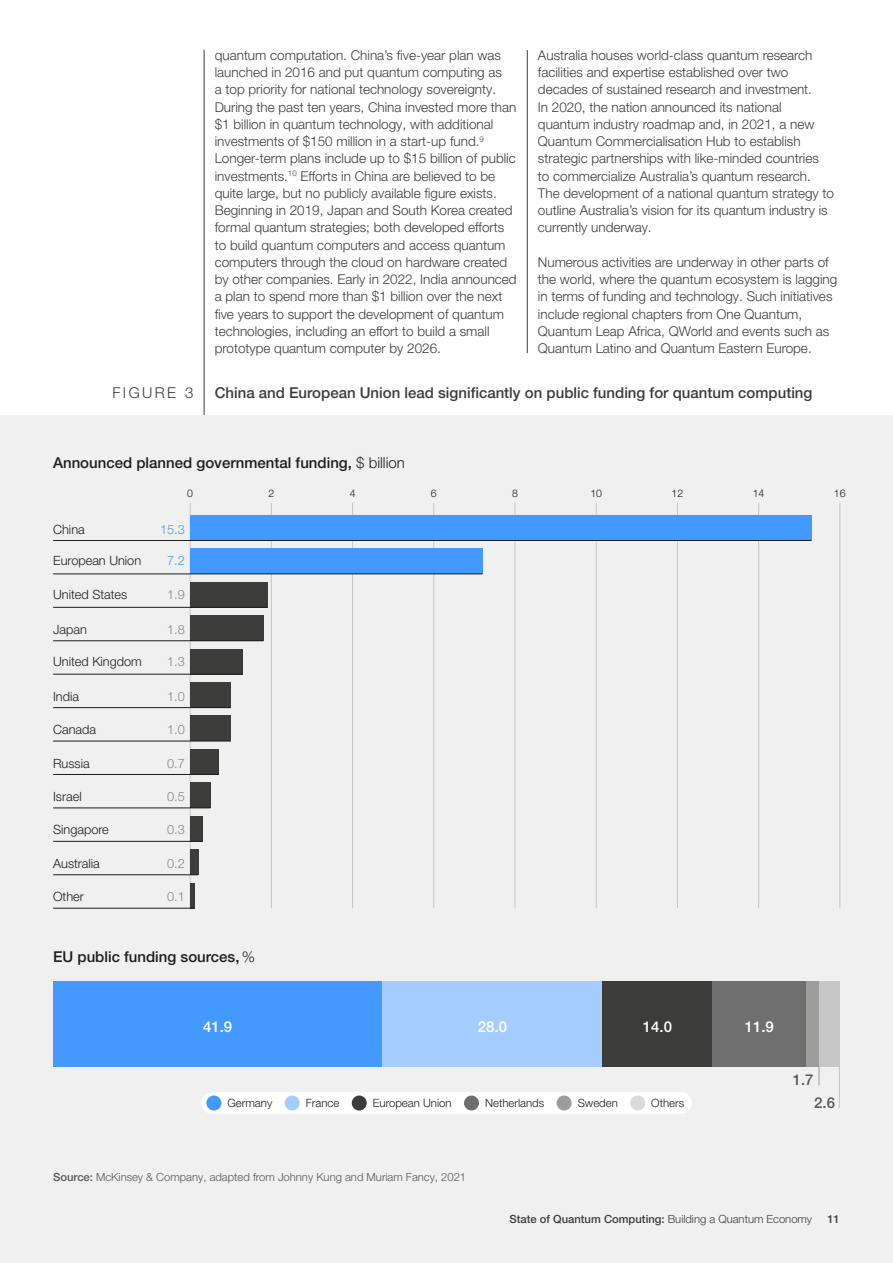
<style>
.page{position:relative;width:893px;height:1263px;background:#fff}
.page>*{position:absolute;margin:0;border:0;box-sizing:border-box;transform-origin:0 0}
.t1{font:500 15px "Helvetica Neue LT Pro";color:#3c3c3b}
.t2{font:500 15px "Helvetica Neue LT Pro";color:#1d1d1b}
.t3{font:500 15px "Helvetica Neue LT Pro";color:#fff}
.t4{font:300 15px "Helvetica Neue LT Pro";letter-spacing:.16em;color:#3c3c3b}
.t5{font:500 15px "Helvetica Neue LT Pro";color:#575756}
.t6{font:300 13.5px/17.2px "Helvetica Neue LT Pro";color:#3c3c3b}
.t7{font:300 12.75px "Helvetica Neue LT Pro";color:#1d1d1b}
.t8{font:300 12.75px "Helvetica Neue LT Pro";color:#868686}
.t9{font:300 12.75px "Helvetica Neue LT Pro";color:#4399ff}
.t10{font:300 11.4px "Helvetica Neue LT Pro";color:#1d1d1b}
.t11{font:300 11.25px "Helvetica Neue LT Pro";color:#575756}
.t12{font:500 11.25px "Helvetica Neue LT Pro";color:#3c3c3b}
.t13{font:300 10.5px "Helvetica Neue LT Pro";color:#1d1d1b}
.s1{font-weight:300}
.s2{font-weight:500}
</style>
<div class="page">
<hr style="left:204px;top:50px;width:1px;height:885px;background:#3c3c3b">
<hr style="left:527px;top:50px;width:1px;height:303px;background:#3c3c3b">
<div style="left:0;top:415px;width:893px;height:848px;background:#f0f0f0"></div>
<hr style="left:190px;top:503px;width:1px;height:405px;background:#c6c6c5">
<hr style="left:271px;top:503px;width:1px;height:405px;background:#c6c6c5">
<hr style="left:352px;top:503px;width:1px;height:405px;background:#c6c6c5">
<hr style="left:434px;top:503px;width:1px;height:405px;background:#c6c6c5">
<hr style="left:515px;top:503px;width:1px;height:405px;background:#c6c6c5">
<hr style="left:596px;top:503px;width:1px;height:405px;background:#c6c6c5">
<hr style="left:677px;top:503px;width:1px;height:405px;background:#c6c6c5">
<hr style="left:758px;top:503px;width:1px;height:405px;background:#c6c6c5">
<hr style="left:840px;top:503px;width:1px;height:405px;background:#c6c6c5">
<div style="left:201px;top:1092px;width:491px;height:22px;background:#fff;border-radius:11px"></div>
<div style="left:206px;top:1095px;width:15px;height:15px;background:#4399ff;border-radius:50%"></div>
<div style="left:285px;top:1095px;width:15px;height:15px;background:#a4ccff;border-radius:50%"></div>
<div style="left:352px;top:1095px;width:15px;height:15px;background:#3c3c3b;border-radius:50%"></div>
<div style="left:464px;top:1095px;width:15px;height:15px;background:#706f6f;border-radius:50%"></div>
<div style="left:557px;top:1095px;width:15px;height:15px;background:#9d9d9c;border-radius:50%"></div>
<div style="left:630px;top:1095px;width:15px;height:15px;background:#dadada;border-radius:50%"></div>
<div style="left:190px;top:515px;width:621px;height:25px;background:#4399ff"></div>
<div style="left:190px;top:548px;width:292px;height:26px;background:#4399ff"></div>
<div style="left:190px;top:582px;width:77px;height:25px;background:#3c3c3b"></div>
<div style="left:190px;top:615px;width:73px;height:26px;background:#3c3c3b"></div>
<div style="left:190px;top:649px;width:53px;height:25px;background:#3c3c3b"></div>
<div style="left:190px;top:682px;width:41px;height:26px;background:#3c3c3b"></div>
<div style="left:190px;top:716px;width:41px;height:25px;background:#3c3c3b"></div>
<div style="left:190px;top:749px;width:29px;height:25px;background:#3c3c3b"></div>
<div style="left:190px;top:782px;width:20px;height:26px;background:#3c3c3b"></div>
<div style="left:190px;top:816px;width:12px;height:25px;background:#3c3c3b"></div>
<div style="left:190px;top:849px;width:8px;height:26px;background:#3c3c3b"></div>
<hr style="left:190px;top:883px;width:4px;height:25px;background:#3c3c3b">
<hr style="left:53px;top:540px;width:758px;height:1px;background:#1d1d1b">
<hr style="left:53px;top:574px;width:429px;height:1px;background:#1d1d1b">
<hr style="left:53px;top:607px;width:214px;height:1px;background:#1d1d1b">
<hr style="left:53px;top:640px;width:210px;height:1px;background:#1d1d1b">
<hr style="left:53px;top:674px;width:190px;height:1px;background:#1d1d1b">
<hr style="left:53px;top:707px;width:178px;height:1px;background:#1d1d1b">
<hr style="left:53px;top:741px;width:178px;height:1px;background:#1d1d1b">
<hr style="left:53px;top:774px;width:166px;height:1px;background:#1d1d1b">
<hr style="left:53px;top:808px;width:157px;height:1px;background:#1d1d1b">
<hr style="left:53px;top:841px;width:149px;height:1px;background:#1d1d1b">
<hr style="left:53px;top:874px;width:145px;height:1px;background:#1d1d1b">
<hr style="left:53px;top:908px;width:141px;height:1px;background:#1d1d1b">
<div style="left:53px;top:981px;width:329px;height:85px;background:#4399ff"></div>
<div style="left:382px;top:981px;width:220px;height:85px;background:#a4ccff"></div>
<div style="left:602px;top:981px;width:110px;height:85px;background:#3c3c3b"></div>
<div style="left:712px;top:981px;width:94px;height:85px;background:#706f6f"></div>
<div style="left:806px;top:981px;width:13px;height:85px;background:#9d9d9c"></div>
<div style="left:819px;top:981px;width:21px;height:85px;background:#c6c6c6"></div>
<svg style="left:819px;top:1066px;width:1px;height:19px"></svg>
<hr style="left:839px;top:1066px;width:1px;height:42px;background:#c6c6c6">
<p class="t6" style="left:215px;top:46px;width:303px">quantum computation. China’s five-year plan was launched in 2016 and put quantum computing as<br>a top priority for national technology sovereignty.<br>During the past ten years, China invested more than $1 billion in quantum technology, with additional investments of $150 million in a start-up fund.<sup>9<br></sup>Longer-term plans include up to $15 billion of public investments.<sup>10</sup> Efforts in China are believed to be quite large, but no publicly available figure exists.<br>Beginning in 2019, Japan and South Korea created formal quantum strategies; both developed efforts to build quantum computers and access quantum computers through the cloud on hardware created by other companies. Early in 2022, India announced a plan to spend more than $1 billion over the next five years to support the development of quantum technologies, including an effort to build a small prototype quantum computer by 2026.</p>
<p class="t6" style="left:538px;top:46px;width:298px">Australia houses world-class quantum research facilities and expertise established over two decades of sustained research and investment.<br>In 2020, the nation announced its national quantum industry roadmap and, in 2021, a new Quantum Commercialisation Hub to establish strategic partnerships with like-minded countries<br>to commercialize Australia’s quantum research.<br>The development of a national quantum strategy to outline Australia’s vision for its quantum industry is currently underway.</p>
<p class="t6" style="left:538px;top:253px;width:301px">Numerous activities are underway in other parts of the world, where the quantum ecosystem is lagging in terms of funding and technology. Such initiatives include regional chapters from One Quantum, Quantum Leap Africa, QWorld and events such as Quantum Latino and Quantum Eastern Europe.</p>
<p class="t4" style="left:112px;top:384px;width:82px">FIGURE 3</p>
<p class="t1" style="left:215px;top:384px;width:599px">China and European Union lead significantly on public funding for quantum computing</p>
<p class="t2" style="left:53px;top:453px;width:353px">Announced planned governmental funding, <span class="s1">$ billion</span></p>
<p class="t7" style="left:53px;top:521px;width:33px">China</p>
<p class="t13" style="left:187px;top:486px;width:7px">0</p>
<p class="t13" style="left:268px;top:486px;width:7px">2</p>
<p class="t13" style="left:350px;top:486px;width:7px">4</p>
<p class="t13" style="left:431px;top:486px;width:7px">6</p>
<p class="t13" style="left:512px;top:486px;width:7px">8</p>
<p class="t13" style="left:590px;top:486px;width:13px">10</p>
<p class="t13" style="left:672px;top:486px;width:13px">12</p>
<p class="t13" style="left:753px;top:486px;width:13px">14</p>
<p class="t13" style="left:834px;top:486px;width:13px">16</p>
<p class="t9" style="left:160px;top:521px;width:26px">15.3</p>
<p class="t7" style="left:53px;top:553px;width:90px">European Union</p>
<p class="t9" style="left:167px;top:553px;width:19px">7.2</p>
<p class="t7" style="left:53px;top:586px;width:76px">United States</p>
<p class="t8" style="left:167px;top:586px;width:19px">1.9</p>
<p class="t7" style="left:53px;top:621px;width:35px">Japan</p>
<p class="t8" style="left:167px;top:621px;width:19px">1.8</p>
<p class="t7" style="left:53px;top:653px;width:90px">United Kingdom</p>
<p class="t8" style="left:167px;top:653px;width:19px">1.3</p>
<p class="t7" style="left:53px;top:688px;width:27px">India</p>
<p class="t8" style="left:167px;top:688px;width:19px">1.0</p>
<p class="t7" style="left:53px;top:722px;width:44px">Canada</p>
<p class="t8" style="left:167px;top:722px;width:19px">1.0</p>
<p class="t7" style="left:53px;top:755px;width:38px">Russia</p>
<p class="t8" style="left:167px;top:755px;width:19px">0.7</p>
<p class="t7" style="left:53px;top:789px;width:30px">Israel</p>
<p class="t8" style="left:167px;top:789px;width:19px">0.5</p>
<p class="t7" style="left:53px;top:822px;width:57px">Singapore</p>
<p class="t8" style="left:167px;top:822px;width:19px">0.3</p>
<p class="t7" style="left:53px;top:855px;width:48px">Australia</p>
<p class="t8" style="left:167px;top:855px;width:19px">0.2</p>
<p class="t7" style="left:53px;top:889px;width:32px">Other</p>
<p class="t8" style="left:167px;top:889px;width:19px">0.1</p>
<p class="t2" style="left:53px;top:947px;width:204px">EU public funding sources, <span class="s1">%</span></p>
<p class="t3" style="left:203px;top:1018px;width:31px">41.9</p>
<p class="t3" style="left:478px;top:1018px;width:31px">28.0</p>
<p class="t3" style="left:643px;top:1018px;width:31px">14.0</p>
<p class="t3" style="left:745px;top:1018px;width:31px">11.9</p>
<p class="t10" style="left:227px;top:1096px;width:46px">Germany</p>
<p class="t10" style="left:306px;top:1096px;width:35px">France</p>
<p class="t10" style="left:373px;top:1096px;width:80px">European Union</p>
<p class="t10" style="left:485px;top:1096px;width:61px">Netherlands</p>
<p class="t10" style="left:578px;top:1096px;width:42px">Sweden</p>
<p class="t10" style="left:651px;top:1096px;width:34px">Others</p>
<p class="t5" style="left:793px;top:1070px;width:22px">1.7</p>
<p class="t5" style="left:814px;top:1094px;width:22px">2.6</p>
<p class="t11" style="left:53px;top:1170px;width:415px"><span class="s2">Source:</span> McKinsey &amp; Company, adapted from Johnny Kung and Muriam Fancy, 2021</p>
<p class="t12" style="left:509px;top:1212px;width:304px">State of Quantum Computing: <span class="s1">Building a Quantum Economy</span></p>
<p class="t12" style="left:827px;top:1212px;width:14px">11</p>
</div>
